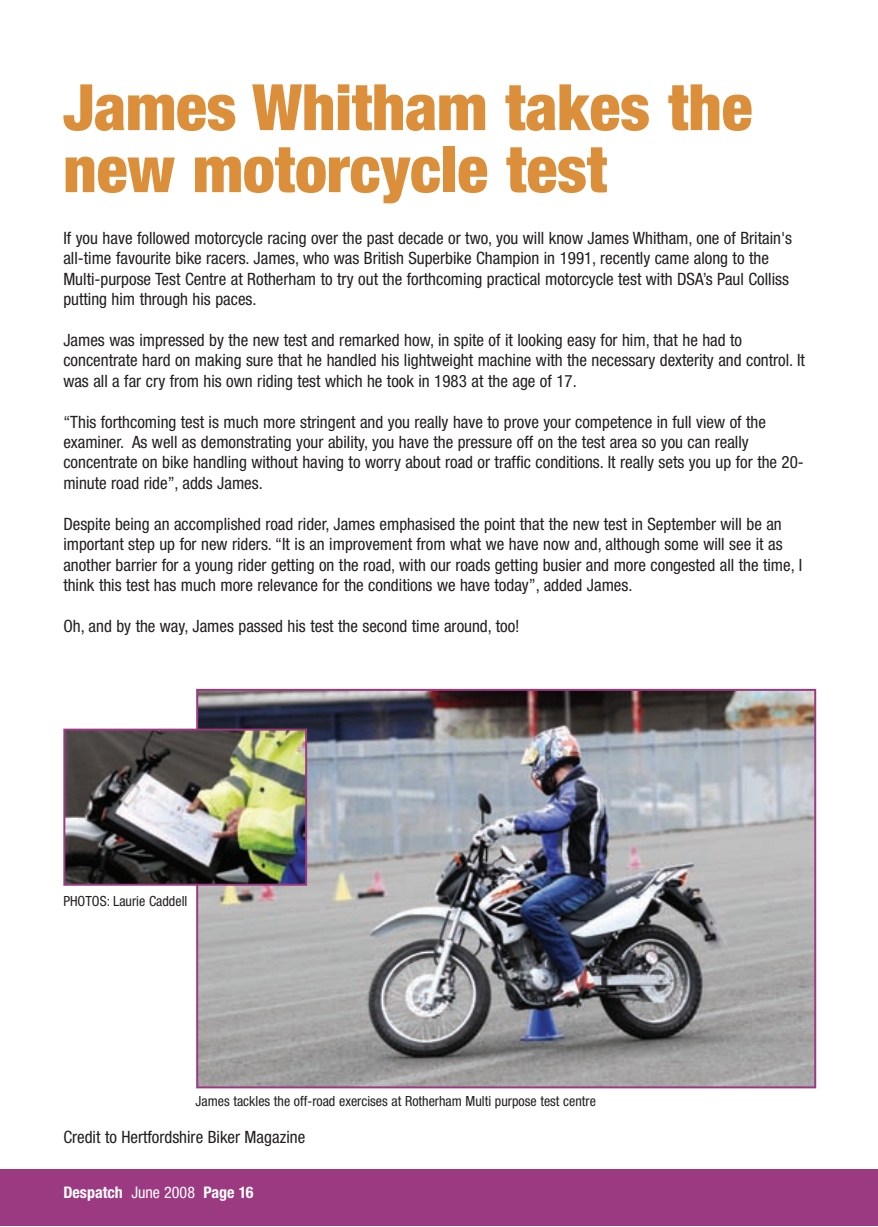
<style>
.page{position:relative;width:878px;height:1227px;background:#fff}
.page>*{position:absolute;margin:0;border:0;box-sizing:border-box;transform-origin:0 0}
.t1{font:900 condensed 64px/62px "Helvetica Neue";color:#dc8f3b}
.t2{font:condensed 17px/20.4px "Helvetica Neue";color:#231f20}
.t3{font:700 condensed 16px "Helvetica Neue";color:#fff}
.t4{font:condensed 14px "Helvetica Neue";color:#231f20}
.s1{font-weight:400}
</style>
<div class="page">
<div style="left:1px;top:1169px;width:877px;height:57px;background:#9c3a81"></div>
<img style="left:199px;top:692px;width:614px;height:393px">
<div style="left:196px;top:689px;width:620px;height:399px;border:2px solid #9c3a81"></div>
<img style="left:66px;top:731px;width:238px;height:151px">
<div style="left:63px;top:728px;width:244px;height:157px;border:2px solid #9c3a81"></div>
<h1 class="t1" style="left:63px;top:82px;width:691px">James Whitham takes the new motorcycle test</h1>
<p class="t2" style="left:63px;top:229px;width:730px">If you have followed motorcycle racing over the past decade or two, you will know James Whitham, one of Britain's all-time favourite bike racers. James, who was British Superbike Champion in 1991, recently came along to the Multi-purpose Test Centre at Rotherham to try out the forthcoming practical motorcycle test with DSA’s Paul Colliss putting him through his paces.</p>
<p class="t2" style="left:63px;top:331px;width:743px">James was impressed by the new test and remarked how, in spite of it looking easy for him, that he had to concentrate hard on making sure that he handled his lightweight machine with the necessary dexterity and control. It was all a far cry from his own riding test which he took in 1983 at the age of 17.</p>
<p class="t2" style="left:63px;top:413px;width:742px">“This forthcoming test is much more stringent and you really have to prove your competence in full view of the examiner. As well as demonstrating your ability, you have the pressure off on the test area so you can really concentrate on bike handling without having to worry about road or traffic conditions. It really sets you up for the 20- minute road ride”, adds James.</p>
<p class="t2" style="left:63px;top:515px;width:740px">Despite being an accomplished road rider, James emphasised the point that the new test in September will be an important step up for new riders. “It is an improvement from what we have now and, although some will see it as another barrier for a young rider getting on the road, with our roads getting busier and more congested all the time, I think this test has much more relevance for the conditions we have today”, added James.</p>
<p class="t2" style="left:63px;top:617px;width:458px">Oh, and by the way, James passed his test the second time around, too!</p>
<p class="t4" style="left:63px;top:895px;width:126px">PHOTOS: Laurie Caddell</p>
<p class="t4" style="left:196px;top:1095px;width:402px">James tackles the off-road exercises at Rotherham Multi purpose test centre</p>
<p class="t2" style="left:63px;top:1128px;width:243px">Credit to Hertfordshire Biker Magazine</p>
<p class="t3" style="left:63px;top:1182px;width:192px">Despatch <span class="s1">June 2008</span> Page 16</p>
</div>
